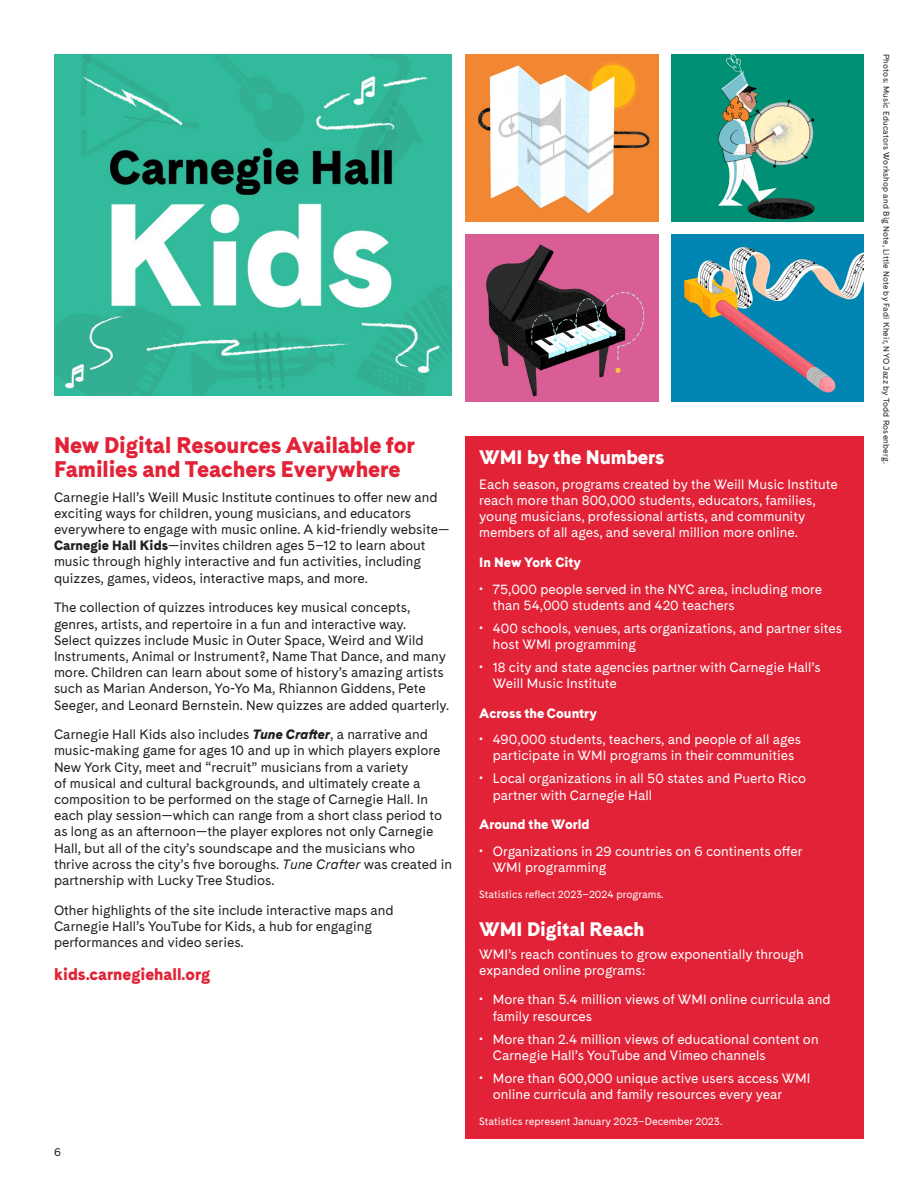
<style>
.page{position:relative;width:918px;height:1188px;background:#fff}
.page>*{position:absolute;margin:0;border:0;box-sizing:border-box;transform-origin:0 0}
.WMI_-_Subheader{font:900 22.5px/24px "Cadiz";letter-spacing:-.005em;color:#e22237}
.WMI_-_Subheader-2{font:900 19.5px "Cadiz";letter-spacing:-.005em;color:#fff}
.Program_URL{font:900 16.5px "Cadiz";color:#e22237}
.Body_Copy{font:13.5px/16.2px "Cadiz";color:#231f20}
.Body_Copy-2{font:13.5px/16.2px "Cadiz";color:#fff}
.Body_Copy-3{font:900 13.5px "Cadiz";color:#fff}
.Credits{font:11.25px "Cadiz";color:#231f20}
.Small_Type{font:10.5px "Cadiz";color:#fff}
.photo-credit{font:8.25px "Cadiz";letter-spacing:.025em;color:#231f20}
.s1{font-weight:900}
.s2{font-weight:900;font-style:italic}
.s3{font-style:italic}
</style>
<div class="page">
<div style="left:466px;top:436px;width:398px;height:702px;background:#e22237"></div>
<img style="left:466px;top:54px;width:192px;height:167px">
<img style="left:672px;top:54px;width:192px;height:167px">
<img style="left:466px;top:235px;width:192px;height:167px">
<img style="left:672px;top:235px;width:192px;height:167px">
<img style="left:54px;top:55px;width:398px;height:341px">
<h2 class="WMI_-_Subheader" style="left:54px;top:433px;width:362px">New Digital Resources Available for<br>Families and Teachers Everywhere</h2>
<p class="Body_Copy" style="left:54px;top:488px;width:397px">Carnegie Hall’s Weill Music Institute continues to offer new and exciting ways for children, young musicians, and educators everywhere to engage with music online. A kid-friendly website— <span class="s1">Carnegie Hall Kids</span>—invites children ages 5–12 to learn about music through highly interactive and fun activities, including quizzes, games, videos, interactive maps, and more.</p>
<p class="Body_Copy" style="left:54px;top:599px;width:397px">The collection of quizzes introduces key musical concepts, genres, artists, and repertoire in a fun and interactive way.<br>Select quizzes include Music in Outer Space, Weird and Wild Instruments, Animal or Instrument?, Name That Dance, and many more. Children can learn about some of history’s amazing artists such as Marian Anderson, Yo-Yo Ma, Rhiannon Giddens, Pete Seeger, and Leonard Bernstein. New quizzes are added quarterly.</p>
<p class="Body_Copy" style="left:54px;top:726px;width:400px">Carnegie Hall Kids also includes <span class="s2">Tune Crafter</span>, a narrative and music-making game for ages 10 and up in which players explore New York City, meet and “recruit” musicians from a variety<br>of musical and cultural backgrounds, and ultimately create a composition to be performed on the stage of Carnegie Hall. In each play session—which can range from a short class period to as long as an afternoon—the player explores not only Carnegie Hall, but all of the city’s soundscape and the musicians who thrive across the city’s five boroughs. <span class="s3">Tune Crafter</span> was created in partnership with Lucky Tree Studios.</p>
<p class="Body_Copy" style="left:54px;top:902px;width:341px">Other highlights of the site include interactive maps and<br>Carnegie Hall’s YouTube for Kids, a hub for engaging performances and video series.</p>
<p class="Program_URL" style="left:54px;top:962px;width:158px">kids.carnegiehall.org</p>
<p class="Credits" style="left:54px;top:1144px;width:8px">6</p>
<h2 class="WMI_-_Subheader-2" style="left:479px;top:442px;width:187px">WMI by the Numbers</h2>
<p class="Body_Copy-2" style="left:479px;top:476px;width:360px">Each season, programs created by the Weill Music Institute reach more than 800,000 students, educators, families, young musicians, professional artists, and community members of all ages, and several million more online.</p>
<p class="Body_Copy-3" style="left:479px;top:552px;width:103px">In New York City</p>
<p class="Body_Copy-2" style="left:493px;top:580px;width:331px;text-indent:-14px">• 75,000 people served in the NYC area, including more than 54,000 students and 420 teachers</p>
<p class="Body_Copy-2" style="left:493px;top:620px;width:351px;text-indent:-14px">• 400 schools, venues, arts organizations, and partner sites host WMI programming</p>
<p class="Body_Copy-2" style="left:493px;top:659px;width:329px;text-indent:-14px">• 18 city and state agencies partner with Carnegie Hall’s<br>Weill Music Institute</p>
<p class="Body_Copy-3" style="left:479px;top:703px;width:119px">Across the Country</p>
<p class="Body_Copy-2" style="left:479px;top:731px;width:323px;text-align:center">• 490,000 students, teachers, and people of all ages participate in WMI programs in their communities</p>
<p class="Body_Copy-2" style="left:493px;top:770px;width:315px;text-indent:-14px">• Local organizations in all 50 states and Puerto Rico partner with Carnegie Hall</p>
<p class="Body_Copy-3" style="left:479px;top:814px;width:112px">Around the World</p>
<p class="Body_Copy-2" style="left:493px;top:843px;width:311px;text-indent:-14px">• Organizations in 29 countries on 6 continents offer<br>WMI programming</p>
<p class="Small_Type" style="left:479px;top:887px;width:186px">Statistics reflect 2023–2024 programs.</p>
<h2 class="WMI_-_Subheader-2" style="left:479px;top:914px;width:167px">WMI Digital Reach</h2>
<p class="Body_Copy-2" style="left:479px;top:945px;width:326px">WMI’s reach continues to grow exponentially through expanded online programs:</p>
<p class="Body_Copy-2" style="left:493px;top:991px;width:339px;text-indent:-14px">• More than 5.4 million views of WMI online curricula and family resources</p>
<p class="Body_Copy-2" style="left:493px;top:1030px;width:327px;text-indent:-14px">• More than 2.4 million views of educational content on<br>Carnegie Hall’s YouTube and Vimeo channels</p>
<p class="Body_Copy-2" style="left:493px;top:1070px;width:319px;text-indent:-14px">• More than 600,000 unique active users access WMI online curricula and family resources every year</p>
<p class="Small_Type" style="left:479px;top:1113px;width:245px">Statistics represent January 2023–December 2023.</p>
<p class="photo-credit" style="left:893px;top:54px;width:411px;rotate:90deg">Photos: Music Educators Workshop and Big Note, Little Note by Fadi Kheir, NYO Jazz by Todd Rosenberg.</p>
</div>
